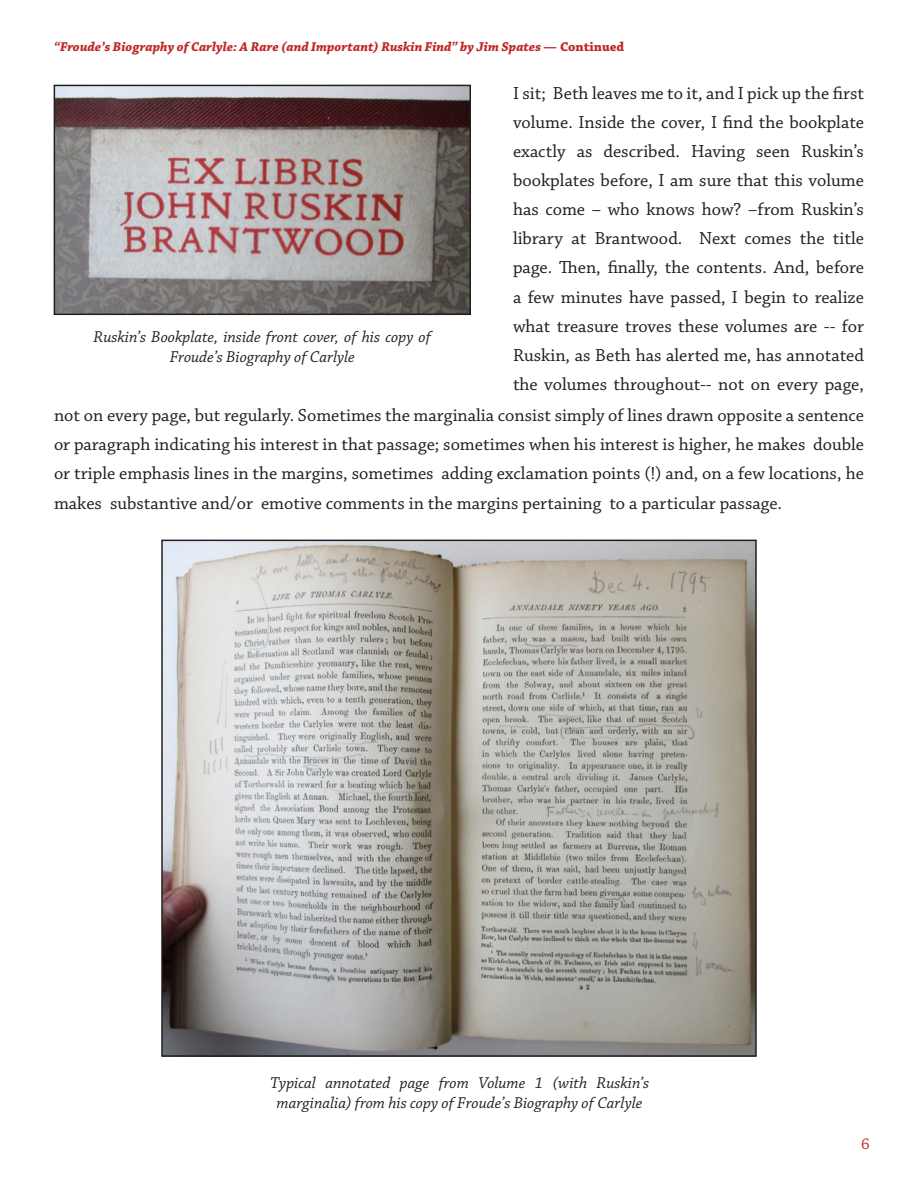
<style>
.page{position:relative;width:918px;height:1182px;background:#fff}
.page>*{position:absolute;margin:0;border:0;box-sizing:border-box;transform-origin:0 0}
.t1{font:18.45px/29.1px "Chaparral Pro";color:#231f20;text-align:justify}
.t2{font:italic 16.5px/19.8px "Chaparral Pro";color:#231f20;text-align:center}
.t3{font:16.5px "Chaparral Pro";color:#c12728}
.t4{font:italic 700 13.5px "Chaparral Pro";color:#c12728}
.s1{font-style:normal}
</style>
<div class="page">
<img style="left:57px;top:88px;width:411px;height:224px">
<div style="left:54px;top:85px;width:417px;height:230px;border:2px solid #231f20"></div>
<img style="left:164px;top:542px;width:590px;height:511px">
<div style="left:161px;top:539px;width:596px;height:517px;border:2px solid #231f20"></div>
<p class="t4" style="left:54px;top:38px;width:572px">“Froude’s Biography of Carlyle: A Rare (and Important) Ruskin Find” by Jim Spates <span class="s1">— Continued</span></p>
<p class="t1" style="left:513px;top:79px;width:353px">I sit; Beth leaves me to it, and I pick up the first volume. Inside the cover, I find the bookplate exactly as described. Having seen Ruskin’s bookplates before, I am sure that this volume has come – who knows how? –from Ruskin’s library at Brantwood. Next comes the title page. Then, finally, the contents. And, before a few minutes have passed, I begin to realize what treasure troves these volumes are -- for Ruskin, as Beth has alerted me, has annotated the volumes throughout-- not on every page,</p>
<p class="t1" style="left:54px;top:401px;width:812px">not on every page, but regularly. Sometimes the marginalia consist simply of lines drawn opposite a sentence or paragraph indicating his interest in that passage; sometimes when his interest is higher, he makes double or triple emphasis lines in the margins, sometimes adding exclamation points (!) and, on a few locations, he makes substantive and/or emotive comments in the margins pertaining to a particular passage.</p>
<p class="t2" style="left:94px;top:327px;width:339px">Ruskin’s Bookplate, inside front cover, of his copy of<br>Froude’s Biography of Carlyle</p>
<p class="t2" style="left:270px;top:1073px;width:381px">Typical annotated page from Volume 1 (with Ruskin’s marginalia) from his copy of Froude’s Biography of Carlyle</p>
<p class="t3" style="left:861px;top:1134px;width:10px">6</p>
</div>
